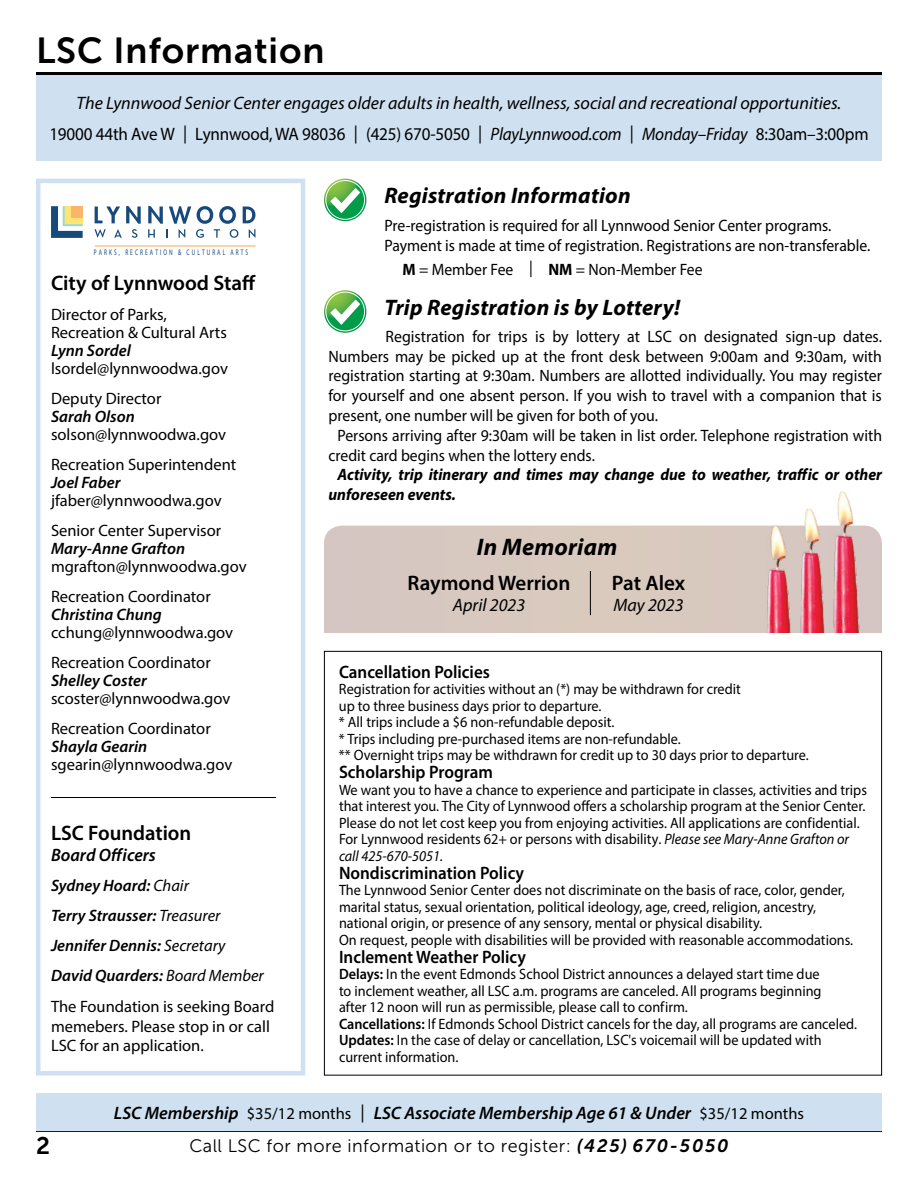
<style>
.page{position:relative;width:918px;height:1188px;background:#fff}
.page>*{position:absolute;margin:0;border:0;box-sizing:border-box;transform-origin:0 0}
.t1{font:36px "Museo Sans 700";letter-spacing:.025em;color:#000}
.t2{font:italic 700 24px "Myriad Pro";letter-spacing:.01em;color:#000}
.t3{font:24px "Museo Sans 700";color:#000}
.t4{font:italic 700 22.5px "Myriad Pro";letter-spacing:.01em;color:#000}
.t5{font:600 21px "Myriad Pro";color:#000}
.t6{font:italic 18px/31.5px "Myriad Pro";color:#000;text-align:center}
.t7{font:italic 600 18px "Myriad Pro";color:#000}
.t8{font:600 18px "Myriad Pro";color:#000;scale:.95 1}
.t9{font:18px "Museo Sans 300";letter-spacing:.025em;color:#000}
.t10{font:16.5px/30px "Myriad Pro";color:#000}
.t11{font:16.5px "Myriad Pro";color:#000;scale:.96 1}
.t12{font:16.5px/19.8px "Myriad Pro";color:#000;scale:.95 1}
.t13{font:italic 600 16.5px/30px "Myriad Pro";color:#000}
.t14{font:italic 700 16.5px/19.8px "Myriad Pro";color:#000;scale:.95 1}
.t15{font:15px/16.5px "Myriad Pro";color:#000;scale:.95 1}
.t16{font:italic 15px "Myriad Pro";color:#000;scale:.95 1}
.t17{font:700 8.1px "Neutraface Display";letter-spacing:.38em;color:#174a7c;scale:.67 1}
.s1{font-style:normal}
.s2{font-weight:400}
.s3{font-weight:400;font-style:normal}
.s4{font-weight:700}
.s5{font-style:italic}
.s6{font-weight:600}
.s7{font-weight:400;font-style:normal;font-size:16.5px}
.s8{font-family:"Museo Sans 700";font-style:italic}
</style>
<div class="page">
<hr style="left:36px;top:1131px;width:846px;height:1px;background:#000">
<hr style="left:36px;top:72px;width:846px;height:3px;background:#000">
<div style="left:36px;top:179px;width:269px;height:897px;border:4px solid #cfe1f1"></div>
<div style="left:36px;top:1094px;width:846px;height:37px;background:#cfe1f1"></div>
<div style="left:36px;top:75px;width:846px;height:86px;background:#cfe1f1"></div>
<svg style="left:95px;top:206px;width:46px;height:32px"></svg>
<svg style="left:148px;top:206px;width:107px;height:32px"></svg>
<hr style="left:95px;top:245px;width:161px;height:2px;background:#fbb568">
<svg style="left:51px;top:206px;width:32px;height:32px"></svg>
<hr style="left:51px;top:797px;width:225px;height:1px;background:#000">
<svg style="left:324px;top:179px;width:42px;height:42px"></svg>
<div style="left:326px;top:180px;width:39px;height:40px;border:1px solid #fff;border-radius:50%"></div>
<svg style="left:330px;top:188px;width:30px;height:25px"></svg>
<svg style="left:324px;top:290px;width:42px;height:43px"></svg>
<div style="left:326px;top:292px;width:39px;height:39px;border:1px solid #fff;border-radius:50%"></div>
<svg style="left:330px;top:299px;width:30px;height:26px"></svg>
<svg style="left:324px;top:651px;width:558px;height:425px"></svg>
<div style="left:324px;top:526px;width:558px;height:107px;background:#d8c8c0"></div>
<img style="left:833px;top:492px;width:27px;height:141px">
<img style="left:799px;top:509px;width:28px;height:124px">
<img style="left:766px;top:525px;width:27px;height:108px">
<hr style="left:590px;top:571px;width:1px;height:44px;background:#000">
<h1 class="t1" style="left:36px;top:31px;width:290px">LSC Information</h1>
<p class="t6" style="left:49px;top:87px;width:821px">The Lynnwood Senior Center engages older adults in health, wellness, social and recreational opportunities.<br><span class="s1">19000 44th Ave W | Lynnwood, WA 98036 | (425) 670-5050 |</span> PlayLynnwood.com <span class="s1">|</span> Monday–Friday <span class="s1">8:30am–3:00pm</span></p>
<p class="t17" style="left:94px;top:248px;width:232px">PARKS, RECREATION &amp; CULTURAL ARTS</p>
<h3 class="t5" style="left:51px;top:270px;width:206px">City of Lynnwood Staff</h3>
<p class="t10" style="left:51px;top:306px;width:177px;line-height:18px">Director of Parks,<br>Recreation &amp; Cultural Arts</p>
<p class="t13" style="left:51px;top:335px;width:81px">Lynn Sordel</p>
<p class="t10" style="left:51px;top:354px;width:179px">lsordel@lynnwoodwa.gov<br>Deputy Director</p>
<p class="t13" style="left:51px;top:401px;width:85px">Sarah Olson</p>
<p class="t10" style="left:51px;top:420px;width:187px">solson@lynnwoodwa.gov<br>Recreation Superintendent</p>
<p class="t13" style="left:51px;top:467px;width:71px">Joel Faber</p>
<p class="t10" style="left:51px;top:486px;width:172px">jfaber@lynnwoodwa.gov<br>Senior Center Supervisor</p>
<p class="t13" style="left:51px;top:533px;width:136px">Mary-Anne Grafton</p>
<p class="t10" style="left:51px;top:552px;width:197px">mgrafton@lynnwoodwa.gov<br>Recreation Coordinator</p>
<p class="t13" style="left:51px;top:599px;width:112px">Christina Chung</p>
<p class="t10" style="left:51px;top:618px;width:184px">cchung@lynnwoodwa.gov<br>Recreation Coordinator</p>
<p class="t13" style="left:51px;top:665px;width:97px">Shelley Coster</p>
<p class="t10" style="left:51px;top:684px;width:181px">scoster@lynnwoodwa.gov<br>Recreation Coordinator</p>
<p class="t13" style="left:51px;top:731px;width:98px">Shayla Gearin</p>
<p class="t10" style="left:51px;top:750px;width:183px">sgearin@lynnwoodwa.gov</p>
<h3 class="t5" style="left:51px;top:820px;width:142px">LSC Foundation</h3>
<p class="t7" style="left:51px;top:844px;width:106px">Board Officers</p>
<p class="t13" style="left:51px;top:870px;width:225px">Sydney Hoard: <span class="s2">Chair<br></span>Terry Strausser: <span class="s2">Treasurer<br></span>Jennifer Dennis: <span class="s2">Secretary<br></span>David Quarders: <span class="s2">Board Member<br></span><span class="s3">The Foundation is seeking Board</span></p>
<p class="t10" style="left:51px;top:1016px;width:220px;line-height:19.8px">memebers. Please stop in or call<br>LSC for an application.</p>
<h3 class="t4" style="left:384px;top:181px;width:248px">Registration Information</h3>
<p class="t12" style="left:384px;top:215px;width:513px">Pre-registration is required for all Lynnwood Senior Center programs.<br>Payment is made at time of registration. Registrations are non-transferable.</p>
<p class="t12" style="left:402px;top:259px;width:317px"><span class="s4">M</span> = Member Fee | <span class="s4">NM</span> = Non-Member Fee</p>
<h3 class="t4" style="left:384px;top:292px;width:297px">Trip Registration is by Lottery!</h3>
<p class="t11" style="left:386px;top:326px;width:519px">Registration for trips is by lottery at LSC on designated sign-up dates.</p>
<p class="t11" style="left:329px;top:346px;width:578px">Numbers may be picked up at the front desk between 9:00am and 9:30am, with</p>
<p class="t11" style="left:329px;top:366px;width:578px">registration starting at 9:30am. Numbers are allotted individually. You may register</p>
<p class="t11" style="left:329px;top:385px;width:578px">for yourself and one absent person. If you wish to travel with a companion that is</p>
<p class="t11" style="left:329px;top:405px;width:345px">present, one number will be given for both of you.</p>
<p class="t12" style="left:338px;top:425px;width:575px">Persons arriving after 9:30am will be taken in list order. Telephone registration with</p>
<p class="t12" style="left:329px;top:445px;width:282px">credit card begins when the lottery ends.</p>
<p class="t14" style="left:329px;top:464px;width:584px;text-indent:9px">Activity, trip itinerary and times may change due to weather, traffic or other unforeseen events.</p>
<h2 class="t2" style="left:477px;top:532px;width:142px">In Memoriam</h2>
<h3 class="t5" style="left:408px;top:569px;width:164px">Raymond Werrion</h3>
<p class="t6" style="left:453px;top:589px;width:74px">April 2023</p>
<h3 class="t5" style="left:612px;top:569px;width:75px">Pat Alex</h3>
<p class="t6" style="left:613px;top:589px;width:72px">May 2023</p>
<p class="t8" style="left:339px;top:661px;width:160px">Cancellation Policies</p>
<p class="t15" style="left:339px;top:681px;width:496px">Registration for activities without an (*) may be withdrawn for credit<br>up to three business days prior to departure.<br>* All trips include a $6 non-refundable deposit.<br>* Trips including pre-purchased items are non-refundable.<br>** Overnight trips may be withdrawn for credit up to 30 days prior to departure.</p>
<p class="t8" style="left:339px;top:761px;width:163px">Scholarship Program</p>
<p class="t15" style="left:339px;top:782px;width:557px">We want you to have a chance to experience and participate in classes, activities and trips that interest you. The City of Lynnwood offers a scholarship program at the Senior Center.<br>Please do not let cost keep you from enjoying activities. All applications are confidential.<br>For Lynnwood residents 62+ or persons with disability. <span class="s5">Please see Mary-Anne Grafton or</span></p>
<p class="t16" style="left:339px;top:847px;width:111px">call 425-670-5051.</p>
<p class="t8" style="left:339px;top:862px;width:196px">Nondiscrimination Policy</p>
<p class="t15" style="left:339px;top:882px;width:543px">The Lynnwood Senior Center does not discriminate on the basis of race, color, gender, marital status, sexual orientation, political ideology, age, creed, religion, ancestry, national origin, or presence of any sensory, mental or physical disability.<br>On request, people with disabilities will be provided with reasonable accommodations.</p>
<p class="t8" style="left:339px;top:946px;width:198px">Inclement Weather Policy</p>
<p class="t15" style="left:339px;top:966px;width:547px"><span class="s6">Delays:</span> In the event Edmonds School District announces a delayed start time due<br>to inclement weather, all LSC a.m. programs are canceled. All programs beginning<br>after 12 noon will run as permissible, please call to confirm.<br><span class="s6">Cancellations:</span> If Edmonds School District cancels for the day, all programs are canceled.<br><span class="s6">Updates:</span> In the case of delay or cancellation, LSC's voicemail will be updated with current information.</p>
<p class="t7" style="left:114px;top:1102px;width:692px">LSC Membership <span class="s7">$35/12 months</span> <span class="s3">|</span> LSC Associate Membership Age 61 &amp; Under <span class="s7">$35/12 months</span></p>
<h2 class="t3" style="left:36px;top:1132px;width:15px">2</h2>
<p class="t9" style="left:189px;top:1136px;width:541px">Call LSC for more information or to register: <span class="s8">(425) 670-5050</span></p>
</div>
